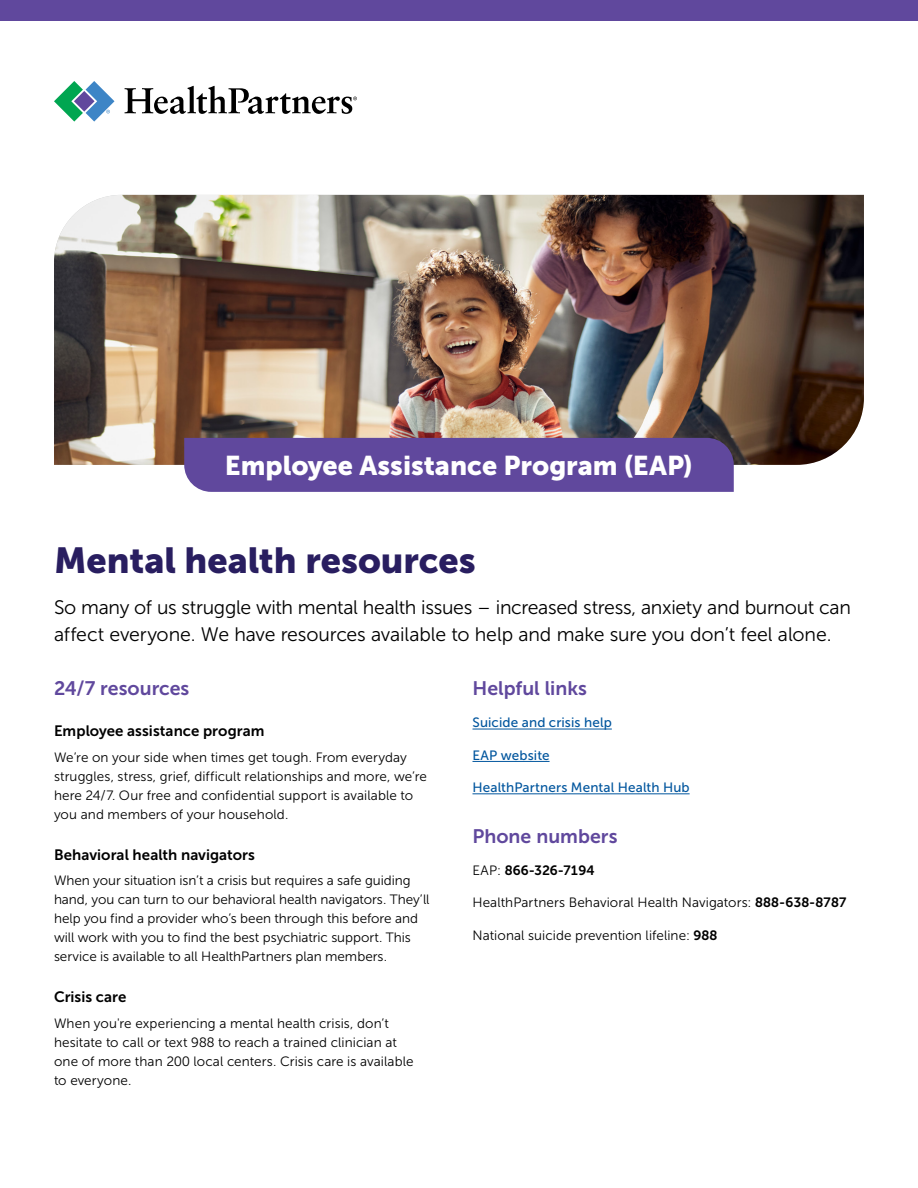
<style>
.page{position:relative;width:918px;height:1188px;background:#fff}
.page>*{position:absolute;margin:0;border:0;box-sizing:border-box;transform-origin:0 0}
.Flyer_H1__Header{font:36px "Museo Sans 900";color:#291e60}
.Flyer_Preheader{font:27px "Museo Sans 900";color:#fff}
.Flyer_Intro_Body{font:19.5px/27.3px "Museo Sans 300";letter-spacing:-.015em;color:#000}
.Flyer_H2__Subhead_1{font:19.5px "Museo Sans 700";color:#60489d}
.Flyer_H3__Subhead_2{font:15px "Museo Sans 700";letter-spacing:.005em;color:#000}
.Flyer_Body{font:13.5px/18.9px "Museo Sans 300";color:#000}
.hyperlinks{font:13.5px "Museo Sans 500";letter-spacing:.01em;color:#02569e}
.Flyer_Body-2{font:13.5px "Museo Sans 700";letter-spacing:-.005em;color:#000}
.s1{font-family:"Museo Sans 300"}
.s2{font-family:"Museo Sans 700"}
</style>
<div class="page">
<div style="left:0;top:0;width:918px;height:20px;background:#60489d"></div>
<svg style="left:54px;top:81px;width:61px;height:41px"></svg>
<svg style="left:125px;top:86px;width:232px;height:28px"></svg>
<img style="left:54px;top:195px;width:810px;height:270px">
<div style="left:184px;top:438px;width:550px;height:54px;background:#60489d"></div>
<hr style="left:472px;top:729px;width:140px;height:1px;background:#02569e">
<hr style="left:472px;top:761px;width:78px;height:1px;background:#02569e">
<hr style="left:472px;top:793px;width:218px;height:1px;background:#02569e">
<p class="Flyer_Preheader" style="left:225px;top:450px;width:469px">Employee Assistance Program (EAP)</p>
<h1 class="Flyer_H1__Header" style="left:54px;top:540px;width:423px">Mental health resources</h1>
<p class="Flyer_Intro_Body" style="left:54px;top:593px;width:799px">So many of us struggle with mental health issues – increased stress, anxiety and burnout can affect everyone. We have resources available to help and make sure you don’t feel alone.</p>
<h2 class="Flyer_H2__Subhead_1" style="left:54px;top:677px;width:137px">24/7 resources</h2>
<h3 class="Flyer_H3__Subhead_2" style="left:54px;top:723px;width:212px">Employee assistance program</h3>
<p class="Flyer_Body" style="left:54px;top:748px;width:375px">We’re on your side when times get tough. From everyday struggles, stress, grief, difficult relationships and more, we’re here 24/7. Our free and confidential support is available to you and members of your household.</p>
<h3 class="Flyer_H3__Subhead_2" style="left:54px;top:846px;width:202px">Behavioral health navigators</h3>
<p class="Flyer_Body" style="left:54px;top:871px;width:377px">When your situation isn’t a crisis but requires a safe guiding hand, you can turn to our behavioral health navigators. They’ll help you find a provider who’s been through this before and will work with you to find the best psychiatric support. This service is available to all HealthPartners plan members.</p>
<h3 class="Flyer_H3__Subhead_2" style="left:54px;top:989px;width:74px">Crisis care</h3>
<p class="Flyer_Body" style="left:54px;top:1014px;width:361px">When you're experiencing a mental health crisis, don’t hesitate to call or text 988 to reach a trained clinician at one of more than 200 local centers. Crisis care is available to everyone.</p>
<h2 class="Flyer_H2__Subhead_1" style="left:472px;top:677px;width:116px">Helpful links</h2>
<p class="hyperlinks" style="left:472px;top:715px;width:141px">Suicide and crisis help</p>
<p class="hyperlinks" style="left:472px;top:748px;width:79px">EAP website</p>
<p class="hyperlinks" style="left:472px;top:780px;width:219px">HealthPartners Mental Health Hub</p>
<h2 class="Flyer_H2__Subhead_1" style="left:472px;top:825px;width:147px">Phone numbers</h2>
<p class="Flyer_Body-2" style="left:472px;top:863px;width:123px"><span class="s1">EAP:</span> 866-326-7194</p>
<p class="Flyer_Body" style="left:472px;top:893px;width:376px">HealthPartners Behavioral Health Navigators: <span class="s2">888-638-8787</span></p>
<p class="Flyer_Body" style="left:472px;top:926px;width:247px">National suicide prevention lifeline: <span class="s2">988</span></p>
</div>
